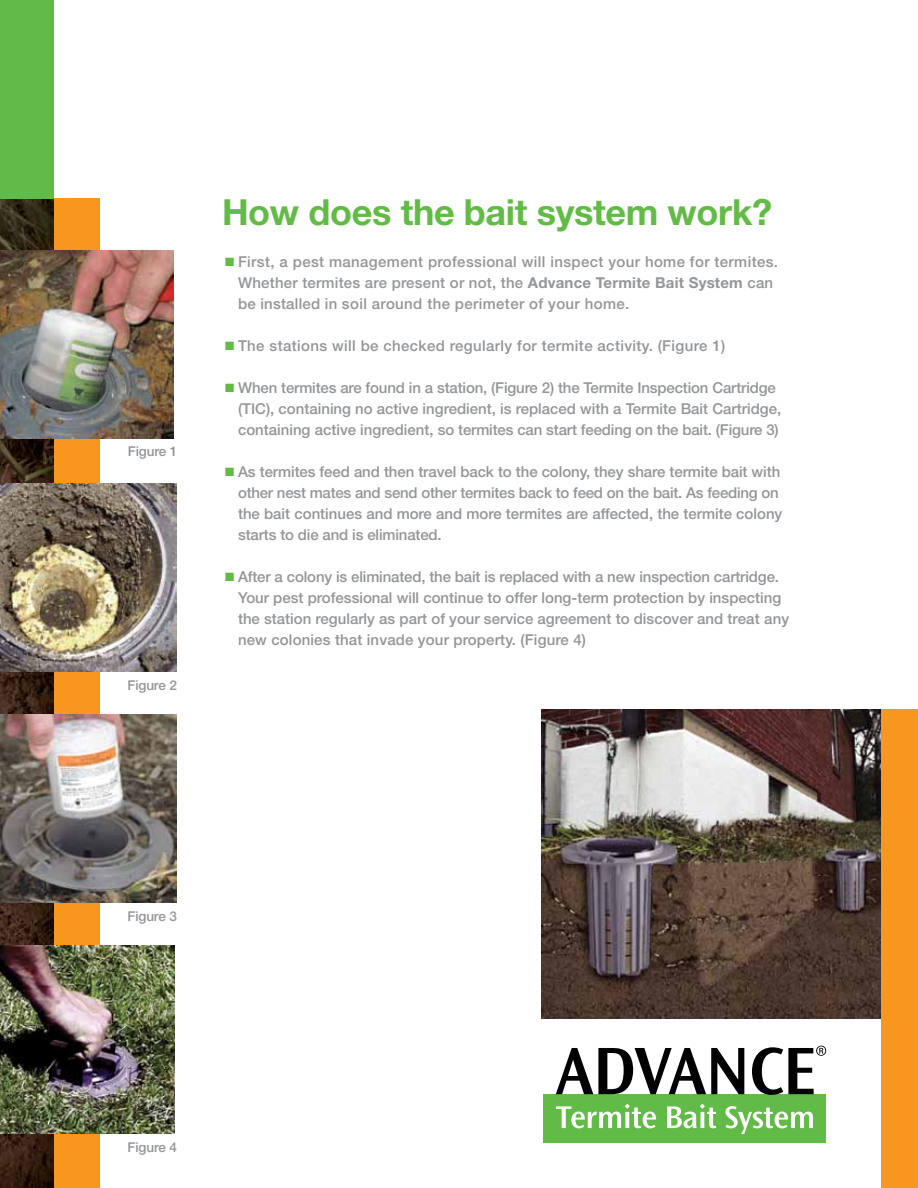
<style>
.page{position:relative;width:918px;height:1188px;background:#fff}
.page>*{position:absolute;margin:0;border:0;box-sizing:border-box;transform-origin:0 0}
.t1{font:700 36px "Helvetica Neue";letter-spacing:-.01em;color:#62bb46}
.t2{font:500 15px/21px "Helvetica Neue";color:#939598}
.t3{font:500 15px/21px "Helvetica Neue";letter-spacing:.025em;color:#939598}
.t4{font:500 13.5px "Helvetica Neue";letter-spacing:-.01em;color:#939598}
.s1{color:#62bb46}
.s2{font-weight:700}
</style>
<div class="page">
<div style="left:54px;top:198px;width:46px;height:990px;background:#f8971d"></div>
<img style="left:0;top:198px;width:54px;height:990px">
<img style="left:0;top:251px;width:174px;height:188px">
<img style="left:0;top:483px;width:176px;height:189px">
<img style="left:0;top:714px;width:176px;height:189px">
<img style="left:0;top:945px;width:175px;height:189px">
<div style="left:0;top:0;width:54px;height:198px;background:#62bb46"></div>
<img style="left:541px;top:710px;width:341px;height:308px">
<div style="left:544px;top:1094px;width:282px;height:49px;background:#62bb46"></div>
<svg style="left:556px;top:1048px;width:188px;height:46px"></svg>
<svg style="left:556px;top:1104px;width:100px;height:24px"></svg>
<svg style="left:667px;top:1104px;width:49px;height:24px"></svg>
<svg style="left:725px;top:1106px;width:88px;height:28px"></svg>
<svg style="left:752px;top:1046px;width:74px;height:49px"></svg>
<div style="left:882px;top:710px;width:36px;height:478px;background:#f8971d"></div>
<p class="t4" style="left:128px;top:444px;width:51px">Figure 1</p>
<p class="t4" style="left:127px;top:677px;width:51px">Figure 2</p>
<h1 class="t1" style="left:222px;top:190px;width:552px">How does the bait system work?</h1>
<p class="t3" style="left:238px;top:251px;width:542px;text-indent:-13px"><span class="s1">■</span> First, a pest management professional will inspect your home for termites.<br>Whether termites are present or not, the <span class="s2">Advance Termite Bait System</span> can be installed in soil around the perimeter of your home.</p>
<p class="t3" style="left:225px;top:335px;width:502px"><span class="s1">■</span> The stations will be checked regularly for termite activity. (Figure 1)</p>
<p class="t2" style="left:238px;top:377px;width:545px;text-indent:-13px"><span class="s1">■</span> When termites are found in a station, (Figure 2) the Termite Inspection Cartridge (TIC), containing no active ingredient, is replaced with a Termite Bait Cartridge, containing active ingredient, so termites can start feeding on the bait. (Figure 3)</p>
<p class="t2" style="left:238px;top:461px;width:546px;text-indent:-13px"><span class="s1">■</span> As termites feed and then travel back to the colony, they share termite bait with other nest mates and send other termites back to feed on the bait. As feeding on the bait continues and more and more termites are affected, the termite colony starts to die and is eliminated.</p>
<p class="t2" style="left:238px;top:566px;width:553px;text-indent:-13px"><span class="s1">■</span> After a colony is eliminated, the bait is replaced with a new inspection cartridge.<br>Your pest professional will continue to offer long-term protection by inspecting the station regularly as part of your service agreement to discover and treat any new colonies that invade your property. (Figure 4)</p>
<p class="t4" style="left:127px;top:908px;width:51px">Figure 3</p>
<p class="t4" style="left:128px;top:1139px;width:51px">Figure 4</p>
</div>
